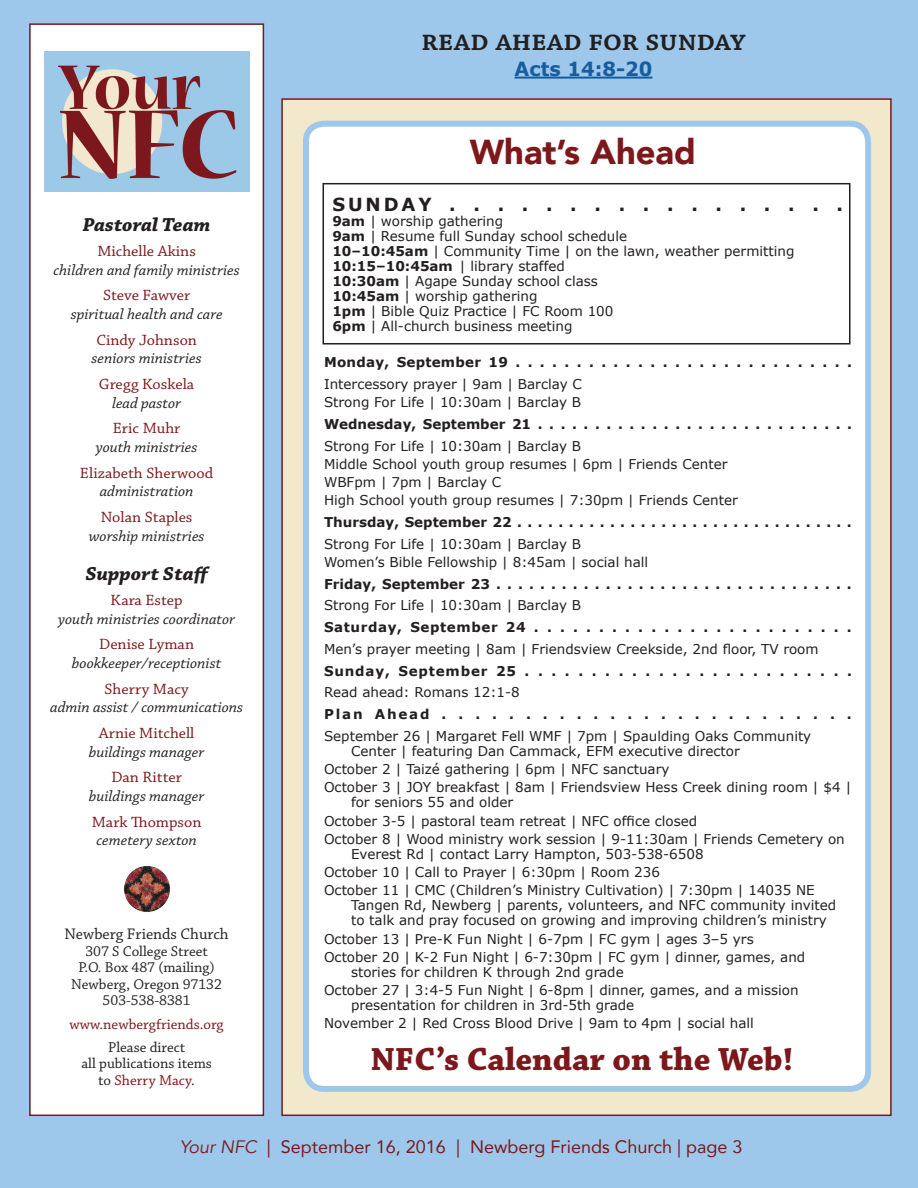
<style>
.page{position:relative;width:918px;height:1188px;background:#9dc8eb}
.page>*{position:absolute;margin:0;border:0;box-sizing:border-box;transform-origin:0 0}
.t1{font:900 34.5px "Avenir";color:#7c181b}
.t2{font:700 33.75px "Chaparral Pro";color:#7c181b}
.t3{font:600 30px "Chaparral Pro";color:#231f20}
.t4{font:italic 700 19.8px "Chaparral Pro";color:#231f20;scale:1.04 1}
.t5{font:700 19.5px "Verdana";color:#175d9e}
.t6{font:18px "Avenir";color:#7c181b}
.t7{font:700 18px "Verdana";letter-spacing:.16em;color:#231f20}
.t8{font:16.2px "Chaparral Pro";color:#231f20}
.t9{font:italic 15.6px "Chaparral Pro";color:#231f20;scale:1.04 1}
.t10{font:15.6px "Chaparral Pro";color:#7c181b;scale:1.04 1}
.t11{font:15px/16.5px "Chaparral Pro";color:#231f20;text-align:center}
.t12{font:15px "Chaparral Pro";color:#7c181b}
.t13{font:13.5px/18.3px "Verdana";color:#231f20}
.t14{font:700 13.5px "Verdana";color:#231f20}
.t15{font:700 13.5px "Verdana";letter-spacing:.02em;color:#231f20}
.t16{font:700 13.5px "Verdana";letter-spacing:.045em;color:#231f20}
.t17{font:700 13.5px "Verdana";letter-spacing:.06em;color:#231f20}
.t18{font:700 13.5px "Verdana";letter-spacing:.135em;color:#231f20}
.s1{color:#7c181b}
.s2{font-weight:700}
.s3{font-style:italic}
</style>
<div class="page">
<div style="left:29px;top:23px;width:235px;height:1093px;background:#fff;border:2px solid #7c181b"></div>
<img style="left:44px;top:52px;width:205px;height:140px">
<img style="left:124px;top:866px;width:46px;height:46px">
<hr style="left:515px;top:77px;width:137px;height:2px;background:#175d9e">
<div style="left:281px;top:98px;width:611px;height:1018px;background:#f2e9cd;border:2px solid #7c181b"></div>
<div style="left:306px;top:124px;width:562px;height:965px;background:#fff;border-radius:18px"></div>
<div style="left:303px;top:121px;width:568px;height:971px;border:6px solid #9dc8eb;border-radius:18px"></div>
<div style="left:323px;top:183px;width:528px;height:162px;border:2px solid #231f20"></div>
<h3 class="t3" style="left:422px;top:24px;width:326px">read ahead for sunday</h3>
<h3 class="t5" style="left:515px;top:57px;width:139px">Acts 14:8-20</h3>
<h3 class="t4" style="left:83px;top:213px;width:124px">Pastoral Team</h3>
<p class="t10" style="left:97px;top:243px;width:96px">Michelle Akins</p>
<p class="t9" style="left:54px;top:261px;width:181px">children and family ministries</p>
<p class="t10" style="left:103px;top:287px;width:85px">Steve Fawver</p>
<p class="t9" style="left:71px;top:306px;width:148px">spiritual health and care</p>
<p class="t10" style="left:96px;top:331px;width:98px">Cindy Johnson</p>
<p class="t9" style="left:92px;top:350px;width:107px">seniors ministries</p>
<p class="t10" style="left:99px;top:376px;width:93px">Gregg Koskela</p>
<p class="t9" style="left:112px;top:394px;width:68px">lead pastor</p>
<p class="t10" style="left:113px;top:420px;width:66px">Eric Muhr</p>
<p class="t9" style="left:96px;top:439px;width:99px">youth ministries</p>
<p class="t10" style="left:80px;top:464px;width:130px">Elizabeth Sherwood</p>
<p class="t9" style="left:100px;top:483px;width:92px">administration</p>
<p class="t10" style="left:101px;top:508px;width:90px">Nolan Staples</p>
<p class="t9" style="left:89px;top:527px;width:113px">worship ministries</p>
<h3 class="t4" style="left:85px;top:562px;width:121px">Support Staff</h3>
<p class="t10" style="left:111px;top:592px;width:71px">Kara Estep</p>
<p class="t9" style="left:58px;top:610px;width:172px">youth ministries coordinator</p>
<p class="t10" style="left:99px;top:636px;width:93px">Denise Lyman</p>
<p class="t9" style="left:72px;top:655px;width:145px">bookkeeper/receptionist</p>
<p class="t10" style="left:104px;top:680px;width:83px">Sherry Macy</p>
<p class="t9" style="left:50px;top:699px;width:187px">admin assist / communications</p>
<p class="t10" style="left:99px;top:724px;width:94px">Arnie Mitchell</p>
<p class="t9" style="left:89px;top:743px;width:113px">buildings manager</p>
<p class="t10" style="left:112px;top:769px;width:69px">Dan Ritter</p>
<p class="t9" style="left:89px;top:787px;width:113px">buildings manager</p>
<p class="t10" style="left:92px;top:813px;width:107px">Mark Thompson</p>
<p class="t9" style="left:96px;top:832px;width:98px">cemetery sexton</p>
<p class="t8" style="left:65px;top:925px;width:166px">Newberg Friends Church</p>
<p class="t11" style="left:71px;top:943px;width:152px">307 S College Street<br>P.O. Box 487 (mailing)<br>Newberg, Oregon 97132<br>503-538-8381</p>
<p class="t12" style="left:70px;top:1016px;width:156px">www.newbergfriends.org</p>
<p class="t11" style="left:81px;top:1039px;width:132px">Please direct<br>all publications items to <span class="s1">Sherry Macy</span>.</p>
<h1 class="t1" style="left:470px;top:122px;width:228px">What’s Ahead</h1>
<h3 class="t7" style="left:332px;top:193px;width:512px">SUNDAY.................</h3>
<p class="t13" style="left:332px;top:213px;width:464px;line-height:15px"><span class="s2">9am</span> | worship gathering<br><span class="s2">9am</span> | Resume full Sunday school schedule<br><span class="s2">10–10:45am</span> | Community Time | on the lawn, weather permitting <span class="s2">10:15–10:45am</span> | library staffed<br><span class="s2">10:30am</span> | Agape Sunday school class<br><span class="s2">10:45am</span> | worship gathering<br><span class="s2">1pm</span> | Bible Quiz Practice | FC Room 100<br><span class="s2">6pm</span> | All-church business meeting</p>
<p class="t15" style="left:324px;top:354px;width:529px">Monday, September 19 . . . . . . . . . . . . . . . . . . . . . . . . . . . .</p>
<p class="t13" style="left:324px;top:374px;width:259px">Intercessory prayer | 9am | Barclay C<br>Strong For Life | 10:30am | Barclay B</p>
<p class="t14" style="left:324px;top:415px;width:530px">Wednesday, September 21 . . . . . . . . . . . . . . . . . . . . . . . . . . . .</p>
<p class="t13" style="left:324px;top:436px;width:415px">Strong For Life | 10:30am | Barclay B<br>Middle School youth group resumes | 6pm | Friends Center WBFpm | 7pm | Barclay C<br>High School youth group resumes | 7:30pm | Friends Center</p>
<p class="t14" style="left:324px;top:513px;width:529px">Thursday, September 22 . . . . . . . . . . . . . . . . . . . . . . . . . . . . . . . . .</p>
<p class="t13" style="left:324px;top:534px;width:326px">Strong For Life | 10:30am | Barclay B<br>Women’s Bible Fellowship | 8:45am | social hall</p>
<p class="t14" style="left:324px;top:575px;width:529px">Friday, September 23 . . . . . . . . . . . . . . . . . . . . . . . . . . . . . . . . .</p>
<p class="t13" style="left:324px;top:596px;width:259px">Strong For Life | 10:30am | Barclay B</p>
<p class="t16" style="left:324px;top:619px;width:529px">Saturday, September 24 . . . . . . . . . . . . . . . . . . . . . . . . .</p>
<p class="t13" style="left:324px;top:639px;width:496px">Men’s prayer meeting | 8am | Friendsview Creekside, 2nd floor, TV room</p>
<p class="t17" style="left:324px;top:662px;width:530px">Sunday, September 25 . . . . . . . . . . . . . . . . . . . . . . . . .</p>
<p class="t13" style="left:324px;top:683px;width:197px">Read ahead: Romans 12:1-8</p>
<p class="t18" style="left:324px;top:706px;width:529px">PlanAhead.........................</p>
<p class="t13" style="left:351px;top:728px;width:462px;line-height:15px;text-indent:-27px">September 26 | Margaret Fell WMF | 7pm | Spaulding Oaks Community<br>Center | featuring Dan Cammack, EFM executive director</p>
<p class="t13" style="left:324px;top:760px;width:529px">October 2 | Taizé gathering | 6pm | NFC sanctuary<br>October 3 | JOY breakfast | 8am | Friendsview Hess Creek dining room | $4 |</p>
<p class="t13" style="left:324px;top:793px;width:522px;text-indent:27px">for seniors 55 and older<br>October 3-5 | pastoral team retreat | NFC office closed<br>October 8 | Wood ministry work session | 9-11:30am | Friends Cemetery on</p>
<p class="t13" style="left:324px;top:844px;width:492px;text-indent:27px">Everest Rd | contact Larry Hampton, 503-538-6508<br>October 10 | Call to Prayer | 6:30pm | Room 236<br>October 11 | CMC (Children’s Ministry Cultivation) | 7:30pm | 14035 NE</p>
<p class="t13" style="left:351px;top:898px;width:487px;line-height:15px">Tangen Rd, Newberg | parents, volunteers, and NFC community invited to talk and pray focused on growing and improving children’s ministry</p>
<p class="t13" style="left:324px;top:929px;width:483px">October 13 | Pre-K Fun Night | 6-7pm | FC gym | ages 3–5 yrs<br>October 20 | K-2 Fun Night | 6-7:30pm | FC gym | dinner, games, and</p>
<p class="t13" style="left:324px;top:962px;width:476px;text-indent:27px">stories for children K through 2nd grade<br>October 27 | 3:4-5 Fun Night | 6-8pm | dinner, games, and a mission</p>
<p class="t13" style="left:324px;top:996px;width:431px;text-indent:27px">presentation for children in 3rd-5th grade<br>November 2 | Red Cross Blood Drive | 9am to 4pm | social hall</p>
<h2 class="t2" style="left:371px;top:1040px;width:424px">NFC’s Calendar on the Web!</h2>
<h3 class="t6" style="left:180px;top:1132px;width:564px"><span class="s3">Your NFC</span> | September 16, 2016 | Newberg Friends Church | page 3</h3>
</div>
